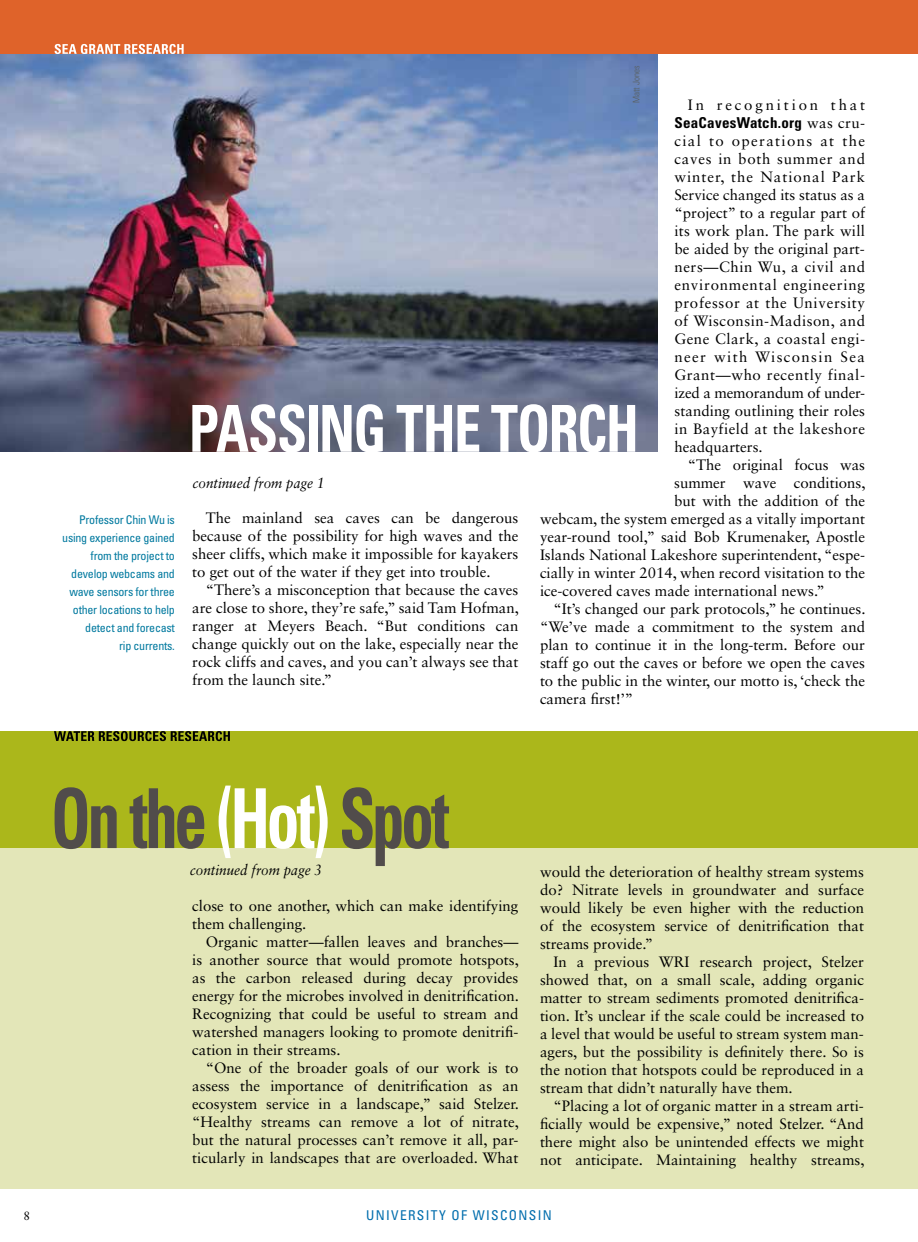
<style>
.page{position:relative;width:918px;height:1242px;background:#fff}
.page>*{position:absolute;margin:0;border:0;box-sizing:border-box;transform-origin:0 0}
.t1{font:700 condensed 82.8px "Univers LT Std";color:#514c4b;scale:.79 1}
.t2{font:700 condensed 64.8px "Univers LT Std";letter-spacing:-.03em;color:#fff;scale:.83 1}
.t3{font:15px/18px "Sabon LT Std";color:#000;text-align:justify}
.t4{font:700 condensed 15px "Univers LT Std";letter-spacing:.02em;color:#000}
.t5{font:15px "Sabon LT Std";letter-spacing:.19em;color:#000}
.t6{font:italic 14.85px "Sabon LT Std";color:#000;scale:.91 1}
.t7{font:condensed 13.5px "Univers LT Std";letter-spacing:.1em;color:#006dad}
.t8{font:condensed 12px/18px "Univers LT Std";letter-spacing:-.02em;color:#00799f;text-align:right}
.t9{font:12px "Sabon LT Std";color:#000}
.t10{font:300 condensed 9px "Univers LT Std";color:#585e5c}
.s1{font-family:"Sabon LT Std";font-weight:400;font-stretch:normal}
.s2{color:#fff}
</style>
<div class="page">
<div style="left:0;top:732px;width:918px;height:457px;background:#e3e6b8"></div>
<div style="left:0;top:731px;width:918px;height:117px;background:#abb71b"></div>
<svg style="left:54px;top:731px;width:176px;height:10px"></svg>
<div style="left:0;top:0;width:918px;height:54px;background:#df632a"></div>
<svg style="left:55px;top:44px;width:129px;height:10px"></svg>
<img style="left:0;top:54px;width:657px;height:397px">
<p class="t8" style="left:62px;top:510px;width:114px">Professor Chin Wu is using experience gained from the project to develop webcams and wave sensors for three other locations to help detect and forecast<br>rip currents.</p>
<p class="t10" style="left:631px;top:103px;width:39px;rotate:-90deg">Matt Jones</p>
<p class="t5" style="left:688px;top:96px;width:179px">In recognition that</p>
<p class="t4" style="left:674px;top:113px;width:192px">SeaCavesWatch.org <span class="s1">was cru-</span></p>
<p class="t3" style="left:674px;top:131px;width:192px">cial to operations at the caves in both summer and winter, the National Park Service changed its status as a “project” to a regular part of its work plan. The park will be aided by the original part&shy;ners—Chin Wu, a civil and environmental engineering professor at the University of Wisconsin-Madison, and Gene Clark, a coastal engi&shy;neer with Wisconsin Sea Grant—who recently final&shy;ized a memorandum of under&shy;standing outlining their roles in Bayfield at the lakeshore headquarters.</p>
<p class="t3" style="left:688px;top:455px;width:179px">“The original focus was</p>
<p class="t3" style="left:674px;top:473px;width:193px">summer wave conditions,</p>
<p class="t3" style="left:674px;top:491px;width:192px">but with the addition of the</p>
<p class="t3" style="left:540px;top:509px;width:327px">webcam, the system emerged as a vitally important</p>
<p class="t3" style="left:540px;top:527px;width:327px">year-round tool,” said Bob Krumenaker, Apostle</p>
<p class="t3" style="left:540px;top:545px;width:327px">Islands National Lakeshore superintendent, “espe-</p>
<p class="t3" style="left:540px;top:563px;width:327px">cially in winter 2014, when record visitation to the</p>
<p class="t3" style="left:540px;top:581px;width:286px">ice-covered caves made international news.”</p>
<p class="t3" style="left:554px;top:599px;width:314px">“It’s changed our park protocols,” he continues.</p>
<p class="t3" style="left:540px;top:617px;width:327px">“We’ve made a commitment to the system and</p>
<p class="t3" style="left:540px;top:635px;width:327px">plan to continue it in the long-term. Before our</p>
<p class="t3" style="left:540px;top:653px;width:327px">staff go out the caves or before we open the caves</p>
<p class="t3" style="left:540px;top:671px;width:327px">to the public in the winter, our motto is, ‘check the</p>
<p class="t3" style="left:540px;top:689px;width:95px">camera first!’”</p>
<h2 class="t2" style="left:189px;top:389px;width:544px">Passing the torch</h2>
<p class="t6" style="left:193px;top:474px;width:147px">continued from page 1</p>
<p class="t3" style="left:192px;top:509px;width:328px;text-indent:14px">The mainland sea caves can be dangerous because of the possibility for high waves and the sheer cliffs, which make it impossible for kayakers to get out of the water if they get into trouble.</p>
<p class="t3" style="left:192px;top:581px;width:328px;text-indent:14px">“There’s a misconception that because the caves are close to shore, they’re safe,” said Tam Hofman, ranger at Meyers Beach. “But conditions can change quickly out on the lake, especially near the rock cliffs and caves, and you can’t always see that from the launch site.”</p>
<h1 class="t1" style="left:51px;top:768px;width:506px">On the <span class="s2">(Hot)</span> Spot</h1>
<p class="t6" style="left:190px;top:861px;width:147px">continued from page 3</p>
<p class="t3" style="left:192px;top:897px;width:328px">close to one another, which can make identifying them challenging.</p>
<p class="t3" style="left:192px;top:933px;width:328px;text-indent:14px">Organic matter—fallen leaves and branches— is another source that would promote hotspots, as the carbon released during decay provides energy for the microbes involved in denitrification.<br>Recognizing that could be useful to stream and watershed managers looking to promote denitrifi&shy;cation in their streams.</p>
<p class="t3" style="left:192px;top:1059px;width:328px;text-indent:14px">“One of the broader goals of our work is to assess the importance of denitrification as an ecosystem service in a landscape,” said Stelzer. “Healthy streams can remove a lot of nitrate, but the natural processes can’t remove it all, par&shy;ticularly in landscapes that are overloaded. What</p>
<p class="t3" style="left:540px;top:862px;width:326px">would the deterioration of healthy stream systems do? Nitrate levels in groundwater and surface would likely be even higher with the reduction of the ecosystem service of denitrification that streams provide.”</p>
<p class="t3" style="left:540px;top:952px;width:326px;text-indent:14px">In a previous WRI research project, Stelzer showed that, on a small scale, adding organic matter to stream sediments promoted denitrifica&shy;tion. It’s unclear if the scale could be increased to a level that would be useful to stream system man&shy;agers, but the possibility is definitely there. So is the notion that hotspots could be reproduced in a stream that didn’t naturally have them.</p>
<p class="t3" style="left:540px;top:1096px;width:326px;text-indent:14px">“Placing a lot of organic matter in a stream arti&shy;ficially would be expensive,” noted Stelzer. “And there might also be unintended effects we might not anticipate. Maintaining healthy streams,</p>
<p class="t9" style="left:24px;top:1208px;width:8px">8</p>
<p class="t7" style="left:366px;top:1206px;width:187px">University of Wisconsin</p>
</div>
